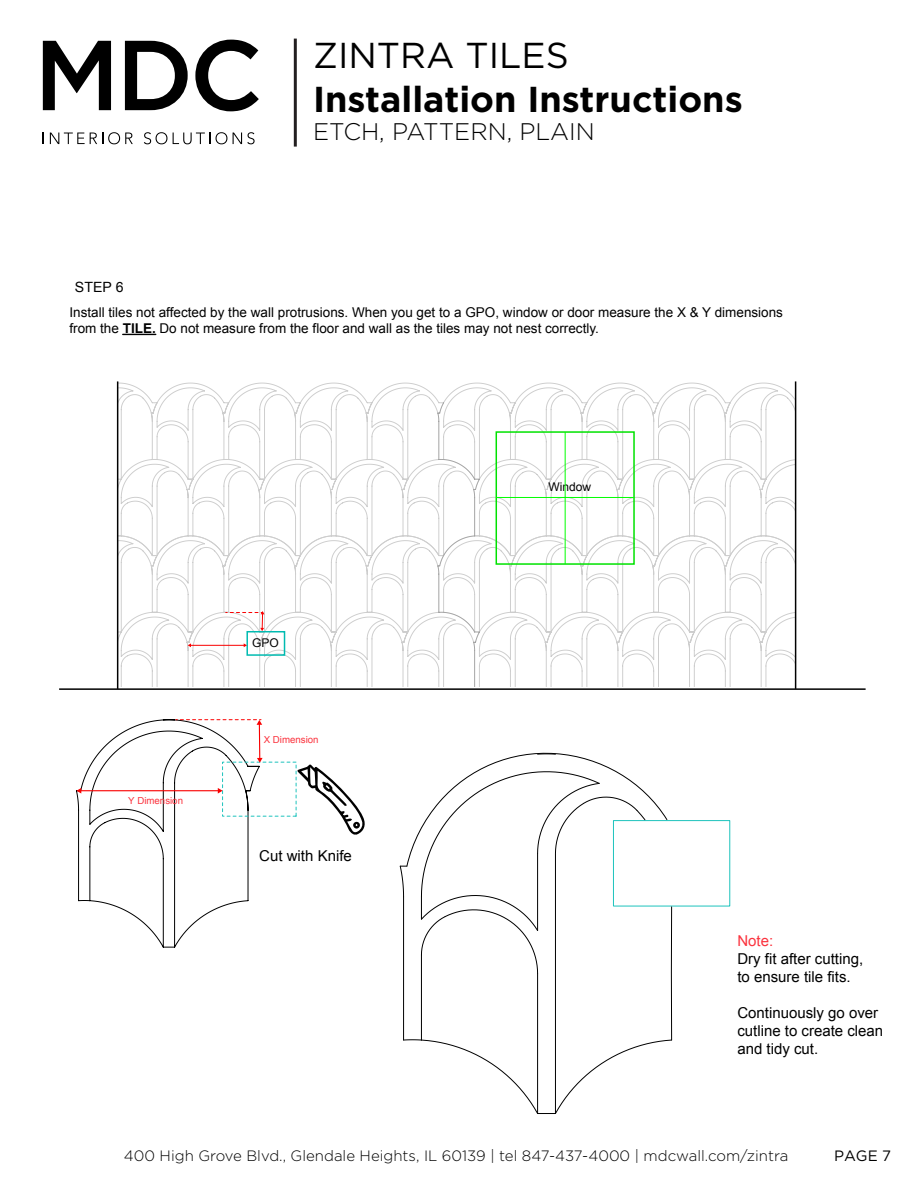
<style>
.page{position:relative;width:918px;height:1188px;background:#fff}
.page>*{position:absolute;margin:0;border:0;box-sizing:border-box;transform-origin:0 0}
.t1{font:700 36px "Gotham";color:#000}
.t2{font:36px "Gotham";color:#000}
.t3{font:300 24px "Gotham";color:#000}
.t4{font:15px/18px "Arial";color:#000}
.t5{font:300 15px "Gotham";color:#000}
.t6{font:15px "Arial";color:#fb333e}
.t7{font:15px "Gotham";color:#000}
.t8{font:14.1px "Arial";color:#000}
.t9{font:13.5px/16.2px "Arial";color:#000}
.t10{font:12px "Arial";color:#000}
.t11{font:9.75px "Arial";color:#fb333e}
.s1{font-weight:700}
</style>
<div class="page">
<hr style="left:59px;top:688px;width:807px;height:2px;background:#000">
<hr style="left:123px;top:334px;width:33px;height:1px;background:#000">
<svg style="left:119px;top:383px;width:319px;height:152px"></svg>
<svg style="left:119px;top:535px;width:319px;height:152px"></svg>
<svg style="left:438px;top:383px;width:357px;height:152px"></svg>
<svg style="left:438px;top:535px;width:357px;height:152px"></svg>
<hr style="left:117px;top:381px;width:1px;height:308px;background:#000">
<hr style="left:795px;top:381px;width:1px;height:308px;background:#000">
<div style="left:246px;top:631px;width:39px;height:25px;border:2px solid #00bbb1"></div>
<div style="left:496px;top:431px;width:139px;height:134px;border:2px solid #00e200"></div>
<hr style="left:565px;top:432px;width:1px;height:132px;background:#0f0">
<hr style="left:496px;top:497px;width:138px;height:1px;background:#0f0">
<hr style="left:190px;top:645px;width:54px;height:1px;background:#f90000">
<svg style="left:244px;top:643px;width:3px;height:4px"></svg>
<svg style="left:226px;top:611px;width:38px;height:20px"></svg>
<div style="left:613px;top:820px;width:117px;height:86px;border:1px solid #1ec3bd"></div>
<svg style="left:399px;top:752px;width:273px;height:362px"></svg>
<svg style="left:76px;top:719px;width:187px;height:229px"></svg>
<svg style="left:297px;top:765px;width:68px;height:70px"></svg>
<svg style="left:50px;top:132px;width:83px;height:12px"></svg>
<svg style="left:144px;top:132px;width:23px;height:12px"></svg>
<svg style="left:173px;top:133px;width:37px;height:11px"></svg>
<svg style="left:216px;top:132px;width:11px;height:12px"></svg>
<svg style="left:233px;top:132px;width:22px;height:12px"></svg>
<svg style="left:43px;top:40px;width:216px;height:71px"></svg>
<hr style="left:294px;top:39px;width:3px;height:108px;background:#231f20">
<p class="t8" style="left:75px;top:277px;width:50px">STEP 6</p>
<h1 class="t2" style="left:313px;top:33px;width:257px">ZINTRA TILES</h1>
<h1 class="t1" style="left:313px;top:75px;width:431px">Installation Instructions</h1>
<h2 class="t3" style="left:313px;top:117px;width:283px">ETCH, PATTERN, PLAIN</h2>
<p class="t9" style="left:69px;top:304px;width:715px">Install tiles not affected by the wall protrusions. When you get to a GPO, window or door measure the X &amp; Y dimensions from the <span class="s1">TILE.</span> Do not measure from the floor and wall as the tiles may not nest correctly.</p>
<p class="t11" style="left:128px;top:794px;width:56px">Y Dimension</p>
<p class="t10" style="left:252px;top:635px;width:28px">GPO</p>
<p class="t11" style="left:264px;top:733px;width:56px">X Dimension</p>
<p class="t4" style="left:259px;top:847px;width:94px">Cut with Knife</p>
<p class="t10" style="left:549px;top:479px;width:44px">Window</p>
<p class="t6" style="left:737px;top:931px;width:37px">Note:</p>
<p class="t4" style="left:737px;top:950px;width:127px">Dry fit after cutting, to ensure tile fits.</p>
<p class="t4" style="left:737px;top:1004px;width:147px">Continuously go over cutline to create clean and tidy cut.</p>
<p class="t5" style="left:124px;top:1147px;width:666px">400 High Grove Blvd., Glendale Heights, IL 60139 | tel 847-437-4000 | mdcwall.com/zintra</p>
<p class="t7" style="left:834px;top:1146px;width:59px">PAGE 7</p>
</div>
